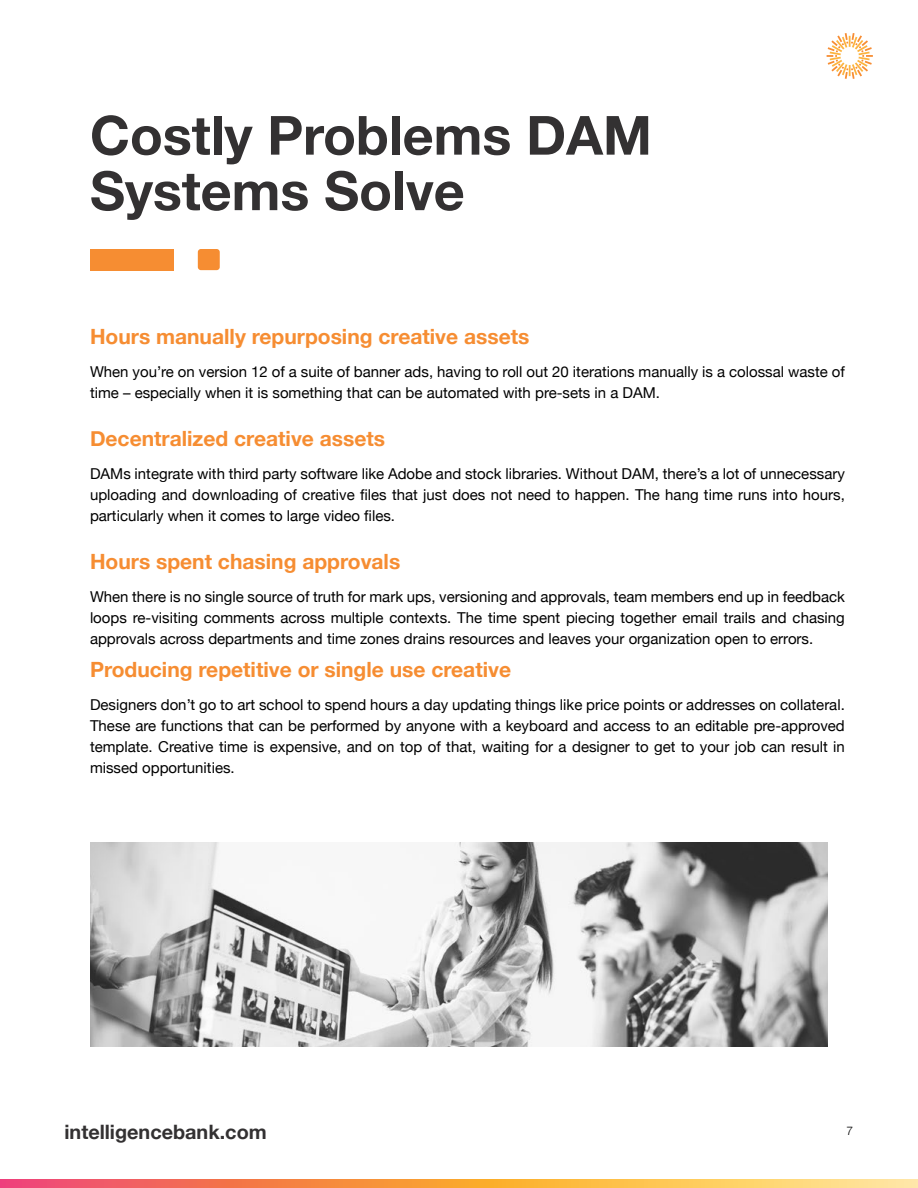
<style>
.page{position:relative;width:918px;height:1188px;background:#fff}
.page>*{position:absolute;margin:0;border:0;box-sizing:border-box;transform-origin:0 0}
.t1{font:700 54px/55.5px "Helvetica Neue";color:#333132}
.t2{font:700 21px "Helvetica Neue";color:#f68d32}
.t3{font:700 19.8px "Helvetica Neue";color:#333132}
.t4{font:15px/21px "Helvetica Neue";color:#000;text-align:justify}
.t5{font:300 12px "Helvetica Neue";color:#000}
</style>
<div class="page">
<svg style="left:0;top:1179px;width:918px;height:9px;background:#f89f58"></svg>
<svg style="left:827px;top:33px;width:46px;height:46px"></svg>
<div style="left:90px;top:249px;width:84px;height:21px;background:#f68d32"></div>
<div style="left:198px;top:249px;width:22px;height:21px;background:#f68d32;border-radius:3px"></div>
<img style="left:90px;top:843px;width:738px;height:204px">
<h1 class="t1" style="left:90px;top:109px;width:563px">Costly Problems DAM<br>Systems Solve</h1>
<h2 class="t2" style="left:90px;top:320px;width:441px">Hours manually repurposing creative assets</h2>
<p class="t4" style="left:90px;top:362px;width:756px">When you’re on version 12 of a suite of banner ads, having to roll out 20 iterations manually is a colossal waste of time – especially when it is something that can be automated with pre-sets in a DAM.</p>
<h2 class="t2" style="left:90px;top:422px;width:297px">Decentralized creative assets</h2>
<p class="t4" style="left:90px;top:464px;width:756px">DAMs integrate with third party software like Adobe and stock libraries. Without DAM, there’s a lot of unnecessary uploading and downloading of creative files that just does not need to happen. The hang time runs into hours, particularly when it comes to large video files.</p>
<h2 class="t2" style="left:90px;top:545px;width:312px">Hours spent chasing approvals</h2>
<p class="t4" style="left:90px;top:587px;width:756px">When there is no single source of truth for mark ups, versioning and approvals, team members end up in feedback loops re-visiting comments across multiple contexts. The time spent piecing together email trails and chasing approvals across departments and time zones drains resources and leaves your organization open to errors.</p>
<h2 class="t2" style="left:90px;top:653px;width:423px">Producing repetitive or single use creative</h2>
<p class="t4" style="left:90px;top:695px;width:756px">Designers don’t go to art school to spend hours a day updating things like price points or addresses on collateral.<br>These are functions that can be performed by anyone with a keyboard and access to an editable pre-approved template. Creative time is expensive, and on top of that, waiting for a designer to get to your job can result in missed opportunities.</p>
<h3 class="t3" style="left:64px;top:1116px;width:204px">intelligencebank.com</h3>
<p class="t5" style="left:847px;top:1121px;width:8px">7</p>
</div>
